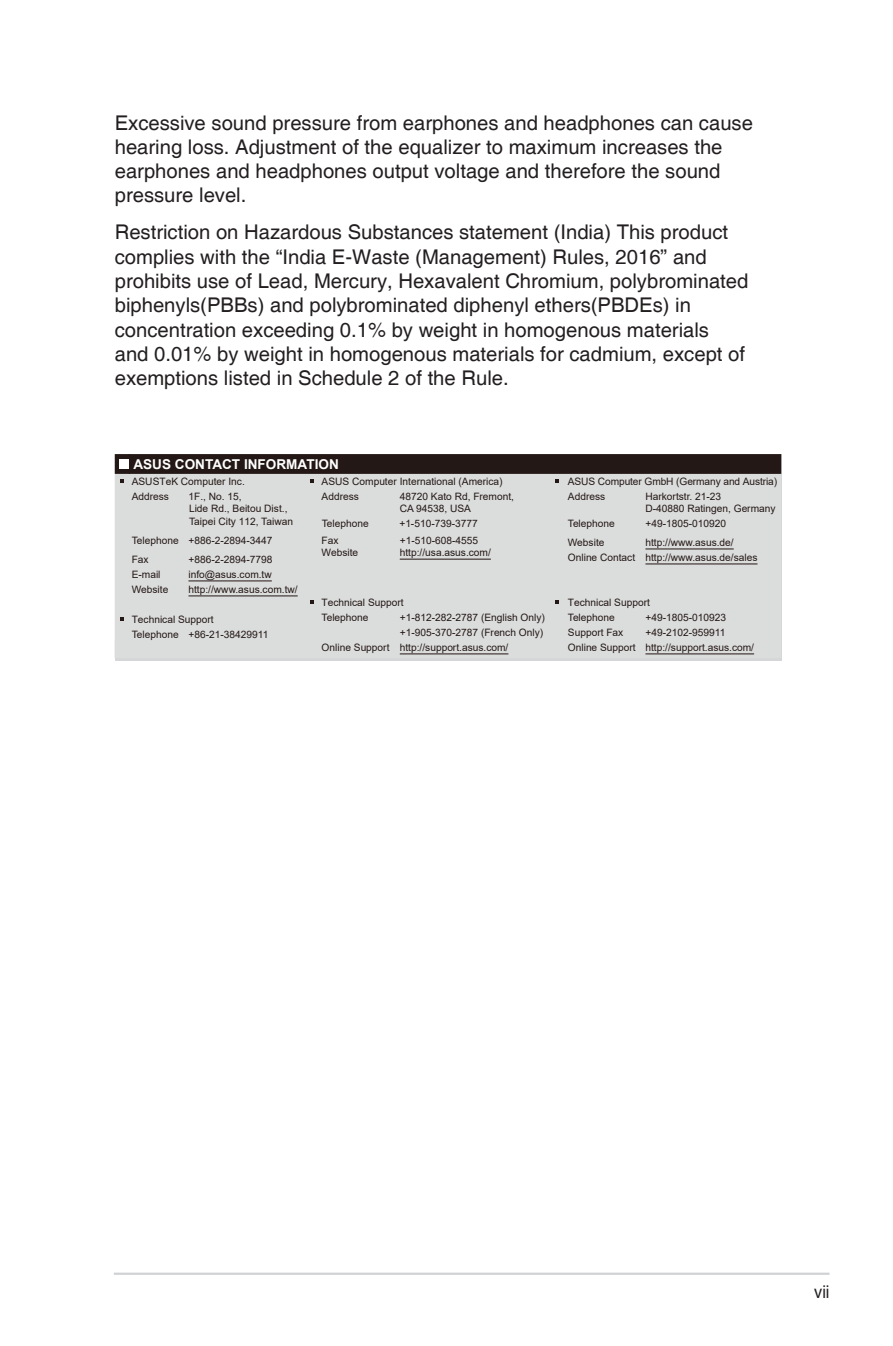
<style>
.page{position:relative;width:893px;height:1346px;background:#fff}
.page>*{position:absolute;margin:0;border:0;box-sizing:border-box;transform-origin:0 0}
.Body_Text{font:20.25px/24.3px "Helvetica";color:#231f20}
.t1{font:18px "Helvetica";color:#231f20;scale:.9 1}
.t2{font:700 13.5px "Arial";color:#fff}
.t3{font:10.12px/12.2px "Arial";color:#231815}
</style>
<div class="page">
<hr style="left:114px;top:1272px;width:715px;height:3px;background:#d1d2d4">
<div style="left:115px;top:483px;width:666px;height:175px;background:#dbdcdc"></div>
<hr style="left:400px;top:559px;width:91px;height:1px;background:#231815">
<hr style="left:645px;top:548px;width:89px;height:1px;background:#231815">
<hr style="left:188px;top:580px;width:84px;height:1px;background:#231815">
<hr style="left:645px;top:563px;width:112px;height:1px;background:#231815">
<hr style="left:188px;top:595px;width:110px;height:1px;background:#231815">
<hr style="left:400px;top:653px;width:108px;height:1px;background:#231815">
<hr style="left:645px;top:653px;width:109px;height:1px;background:#231815">
<svg style="left:115px;top:454px;width:666px;height:29px;background:#5e5654"></svg>
<svg style="left:120px;top:617px;width:3px;height:4px"></svg>
<svg style="left:310px;top:600px;width:3px;height:4px"></svg>
<svg style="left:555px;top:600px;width:4px;height:4px"></svg>
<p class="Body_Text" style="left:115px;top:111px;width:640px">Excessive sound pressure from earphones and headphones can cause hearing loss. Adjustment of the equalizer to maximum increases the earphones and headphones output voltage and therefore the sound pressure level.</p>
<p class="Body_Text" style="left:115px;top:221px;width:635px">Restriction on Hazardous Substances statement (India) This product complies with the “India E-Waste (Management) Rules, 2016” and prohibits use of Lead, Mercury, Hexavalent Chromium, polybrominated biphenyls(PBBs) and polybrominated diphenyl ethers(PBDEs) in concentration exceeding 0.1% by weight in homogenous materials<br>and 0.01% by weight in homogenous materials for cadmium, except of exemptions listed in Schedule 2 of the Rule.</p>
<p class="t2" style="left:133px;top:455px;width:207px">ASUS CONTACT INFORMATION</p>
<p class="t3" style="left:132px;top:475px;width:115px">ASUSTeK Computer Inc.</p>
<p class="t3" style="left:322px;top:475px;width:183px">ASUS Computer International (America)</p>
<p class="t3" style="left:568px;top:475px;width:211px">ASUS Computer GmbH (Germany and Austria)</p>
<p class="t3" style="left:132px;top:490px;width:39px">Address</p>
<p class="t3" style="left:322px;top:490px;width:39px">Address</p>
<p class="t3" style="left:400px;top:490px;width:116px">48720 Kato Rd, Fremont,<br>CA 94538, USA</p>
<p class="t3" style="left:568px;top:490px;width:39px">Address</p>
<p class="t3" style="left:645px;top:490px;width:132px">Harkortstr. 21-23<br>D-40880 Ratingen, Germany</p>
<p class="t3" style="left:132px;top:534px;width:142px">Telephone +886-2-2894-3447</p>
<p class="t3" style="left:322px;top:534px;width:18px">Fax</p>
<p class="t3" style="left:400px;top:534px;width:80px">+1-510-608-4555</p>
<p class="t3" style="left:188px;top:490px;width:106px">1F., No. 15,<br>Lide Rd., Beitou Dist.,<br>Taipei City 112, Taiwan</p>
<p class="t3" style="left:322px;top:517px;width:48px">Telephone</p>
<p class="t3" style="left:399px;top:517px;width:80px">+1-510-739-3777</p>
<p class="t3" style="left:568px;top:517px;width:48px">Telephone</p>
<p class="t3" style="left:645px;top:517px;width:82px">+49-1805-010920</p>
<p class="t3" style="left:568px;top:536px;width:38px">Website</p>
<p class="t3" style="left:645px;top:536px;width:90px">http://www.asus.de/</p>
<p class="t3" style="left:322px;top:547px;width:38px">Website</p>
<p class="t3" style="left:400px;top:547px;width:93px">http://usa.asus.com/</p>
<p class="t3" style="left:568px;top:551px;width:191px">Online Contact http://www.asus.de/sales</p>
<p class="t3" style="left:132px;top:553px;width:18px">Fax</p>
<p class="t3" style="left:188px;top:553px;width:86px">+886-2-2894-7798</p>
<p class="t3" style="left:132px;top:568px;width:30px">E-mail</p>
<p class="t3" style="left:188px;top:568px;width:85px">info@asus.com.tw</p>
<p class="t3" style="left:132px;top:583px;width:38px">Website</p>
<p class="t3" style="left:188px;top:583px;width:111px">http://www.asus.com.tw/</p>
<p class="t3" style="left:132px;top:613px;width:84px">Technical Support</p>
<p class="t3" style="left:132px;top:628px;width:138px">Telephone +86-21-38429911</p>
<p class="t3" style="left:322px;top:596px;width:84px">Technical Support</p>
<p class="t3" style="left:568px;top:596px;width:84px">Technical Support</p>
<p class="t3" style="left:322px;top:611px;width:48px">Telephone</p>
<p class="t3" style="left:400px;top:611px;width:147px">+1-812-282-2787 (English Only)</p>
<p class="t3" style="left:568px;top:611px;width:48px">Telephone</p>
<p class="t3" style="left:645px;top:611px;width:82px">+49-1805-010923</p>
<p class="t3" style="left:400px;top:626px;width:145px">+1-905-370-2787 (French Only)</p>
<p class="t3" style="left:568px;top:626px;width:57px">Support Fax</p>
<p class="t3" style="left:645px;top:626px;width:81px">+49-2102-959911</p>
<p class="t3" style="left:322px;top:641px;width:188px">Online Support http://support.asus.com/</p>
<p class="t3" style="left:568px;top:641px;width:188px">Online Support http://support.asus.com/</p>
<h2 class="t1" style="left:814px;top:1281px;width:18px">vii</h2>
</div>
